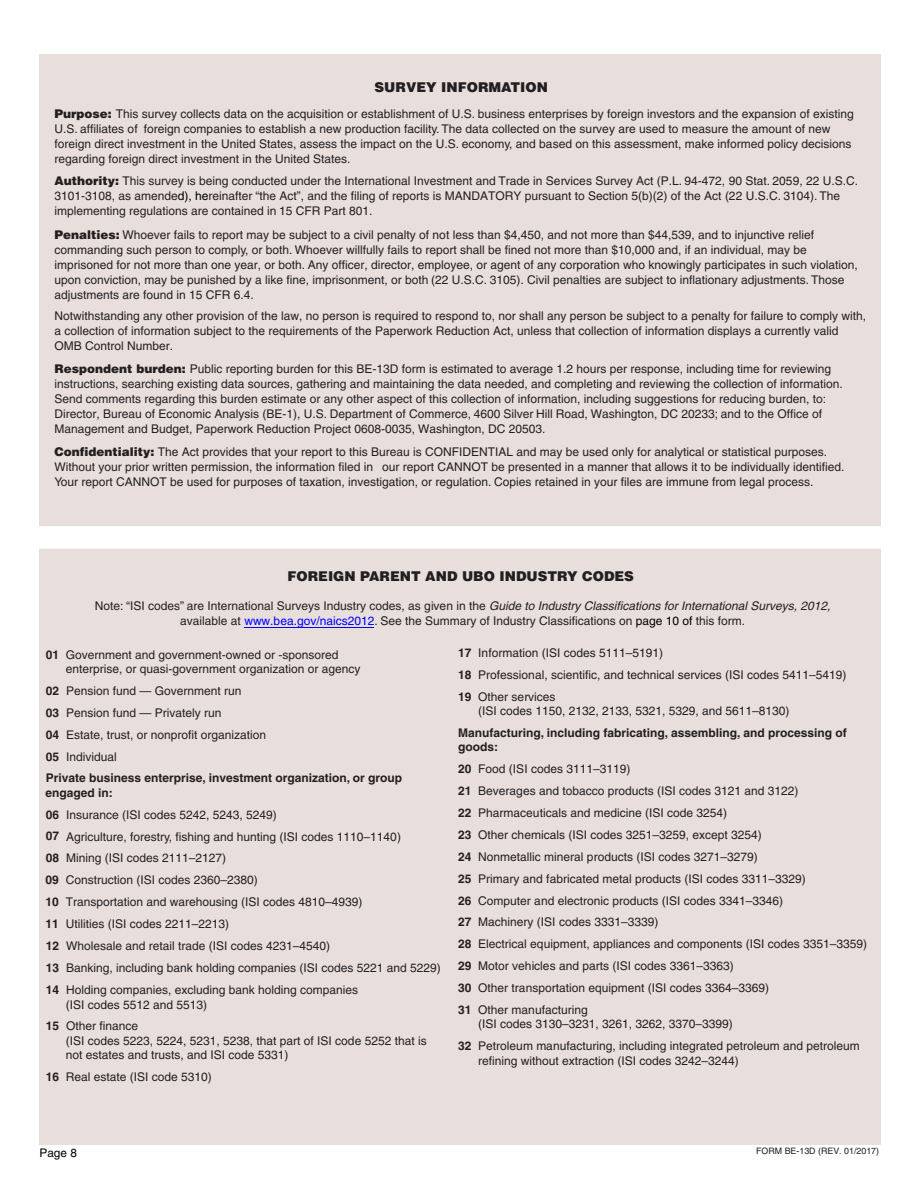
<style>
.page{position:relative;width:918px;height:1188px;background:#fff}
.page>*{position:absolute;margin:0;border:0;box-sizing:border-box;transform-origin:0 0}
.t1{font:900 13.5px "Helvetica";color:#231f20}
.t2{font:12px/15px "Helvetica";color:#231f20}
.t3{font:700 12px/14.4px "Helvetica";color:#231f20}
.t4{font:11.85px "Helvetica";color:#000}
.t5{font:8.85px "Helvetica";color:#231f20}
.s1{font-weight:900}
.s2{color:#000}
.s3{font-style:italic}
.s4{color:#00f}
.s5{font-weight:700}
</style>
<div class="page">
<div style="left:39px;top:54px;width:841px;height:1090px;background:#e8dfdd"></div>
<div style="left:29px;top:526px;width:861px;height:23px;background:#fff"></div>
<hr style="left:245px;top:627px;width:129px;height:1px;background:#00f">
<p class="t1" style="left:375px;top:79px;width:175px">SURVEY INFORMATION</p>
<p class="t2" style="left:54px;top:106px;width:801px"><span class="s1">Purpose:</span> This survey collects data on the acquisition or establishment of U.S. business enterprises by foreign investors and the expansion of existing U.S. affiliates of foreign companies to establish a new production facility. The data collected on the survey are used to measure the amount of new foreign direct investment in the United States, assess the impact on the U.S. economy, and based on this assessment, make informed policy decisions regarding foreign direct investment in the United States.</p>
<p class="t2" style="left:54px;top:174px;width:805px"><span class="s1">Authority:</span> This survey is being conducted under the International Investment and Trade in Services Survey Act (P.L. 94-472, 90 Stat. 2059, 22 U.S.C.<br>3101-3108, as amende<span class="s2">d), he</span>reinafter “the Act”, and the filing of reports is MANDATORY pursuant to Section 5(b)(2) of the Act (22 U.S.C. 3104). The implementing regulations are contained in 15 CFR Part 801.</p>
<p class="t2" style="left:54px;top:227px;width:805px"><span class="s1">Penalties:</span> Whoever fails to report may be subject to a civil penalty of not less than $4,450, and not more than $44,539, and to injunctive relief commanding such person to comply, or both. Whoever willfully fails to report shall be fined not more than $10,000 and, if an individual, may be imprisoned for not more than one year, or both. Any officer, director, employee, or agent of any corporation who knowingly participates in such violation, upon conviction, may be punished by a like fine, imprisonment, or both (22 U.S.C. 3105). Civil penalties are subject to inflationary adjustments. Those adjustments are found in 15 CFR 6.4.</p>
<p class="t2" style="left:54px;top:309px;width:813px">Notwithstanding any other provision of the law, no person is required to respond to, nor shall any person be subject to a penalty for failure to comply with, a collection of information subject to the requirements of the Paperwork Reduction Act, unless that collection of information displays a currently valid<br>OMB Control Number.</p>
<p class="t2" style="left:54px;top:362px;width:790px"><span class="s1">Respondent burden:</span> Public reporting burden for this BE-13D form is estimated to average 1.2 hours per response, including time for reviewing instructions, searching existing data sources, gathering and maintaining the data needed, and completing and reviewing the collection of information.<br>Send comments regarding this burden estimate or any other aspect of this collection of information, including suggestions for reducing burden, to:<br>Director, Bureau of Economic Analysis (BE-1), U.S. Department of Commerce, 4600 Silver Hill Road, Washington, DC 20233; and to the Office of Management and Budget, Paperwork Reduction Project 0608-0035, Washington, DC 20503.</p>
<p class="t2" style="left:54px;top:445px;width:792px"><span class="s1">Confidentiality:</span> The Act provides that your report to this Bureau is CONFIDENTIAL and may be used only for analytical or statistical purposes.<br>Without your prior written permission, the information filed in our report CANNOT be presented in a manner that allows it to be individually identified.<br>Your report CANNOT be used for purposes of taxation, investigation, or regulation. Copies retained in your files are immune from legal process.</p>
<p class="t1" style="left:288px;top:568px;width:348px">FOREIGN PARENT AND UBO INDUSTRY CODES</p>
<p class="t2" style="left:95px;top:598px;width:737px;text-align:center">Note: “ISI codes” are International Surveys Industry codes, as given in the <span class="s3">Guide to Industry Classifications for International Surveys, 2012, </span>available at <span class="s4">www.bea.gov/naics2012</span>. See the Summary of Industry Classifications on <span class="s2">page 10 of</span> this form.</p>
<p class="t2" style="left:46px;top:647px;width:294px"><span class="s5">01</span> Government and government-owned or -sponsored</p>
<p class="t2" style="left:458px;top:645px;width:207px"><span class="s5">17</span> Information (ISI codes 5111–5191)</p>
<p class="t2" style="left:66px;top:661px;width:296px">enterprise, or quasi-government organization or agency</p>
<p class="t2" style="left:458px;top:667px;width:390px"><span class="s5">18</span> Professional, scientific, and technical services (ISI codes 5411–5419)</p>
<p class="t2" style="left:46px;top:683px;width:197px"><span class="s5">02</span> Pension fund — Government run</p>
<p class="t2" style="left:458px;top:689px;width:99px"><span class="s5">19</span> Other services</p>
<p class="t2" style="left:46px;top:705px;width:177px"><span class="s5">03</span> Pension fund — Privately run</p>
<p class="t2" style="left:478px;top:703px;width:313px">(ISI codes 1150, 2132, 2133, 5321, 5329, and 5611–8130)</p>
<p class="t2" style="left:46px;top:727px;width:222px"><span class="s5">04</span> Estate, trust, or nonprofit organization</p>
<p class="t3" style="left:458px;top:725px;width:390px">Manufacturing, including fabricating, assembling, and processing of goods:</p>
<p class="t2" style="left:46px;top:749px;width:72px"><span class="s5">05</span> Individual</p>
<p class="t2" style="left:458px;top:761px;width:174px"><span class="s5">20</span> Food (ISI codes 3111–3119)</p>
<p class="t3" style="left:46px;top:771px;width:358px">Private business enterprise, investment organization, or group engaged in:</p>
<p class="t2" style="left:458px;top:783px;width:342px"><span class="s5">21</span> Beverages and tobacco products (ISI codes 3121 and 3122)</p>
<p class="t2" style="left:46px;top:807px;width:233px"><span class="s5">06</span> Insurance (ISI codes 5242, 5243, 5249)</p>
<p class="t2" style="left:458px;top:805px;width:271px"><span class="s5">22</span> Pharmaceuticals and medicine (ISI code 3254)</p>
<p class="t2" style="left:46px;top:829px;width:357px"><span class="s5">07</span> Agriculture, forestry, fishing and hunting (ISI codes 1110–1140)</p>
<p class="t2" style="left:458px;top:827px;width:305px"><span class="s5">23</span> Other chemicals (ISI codes 3251–3259, except 3254)</p>
<p class="t2" style="left:46px;top:851px;width:182px"><span class="s5">08</span> Mining (ISI codes 2111–2127)</p>
<p class="t2" style="left:458px;top:849px;width:301px"><span class="s5">24</span> Nonmetallic mineral products (ISI codes 3271–3279)</p>
<p class="t2" style="left:46px;top:873px;width:214px"><span class="s5">09</span> Construction (ISI codes 2360–2380)</p>
<p class="t2" style="left:458px;top:871px;width:349px"><span class="s5">25</span> Primary and fabricated metal products (ISI codes 3311–3329)</p>
<p class="t2" style="left:46px;top:894px;width:319px"><span class="s5">10</span> Transportation and warehousing (ISI codes 4810–4939)</p>
<p class="t2" style="left:458px;top:893px;width:327px"><span class="s5">26</span> Computer and electronic products (ISI codes 3341–3346)</p>
<p class="t2" style="left:46px;top:916px;width:185px"><span class="s5">11</span> Utilities (ISI codes 2211–2213)</p>
<p class="t2" style="left:458px;top:915px;width:202px"><span class="s5">27</span> Machinery (ISI codes 3331–3339)</p>
<p class="t2" style="left:46px;top:938px;width:286px"><span class="s5">12</span> Wholesale and retail trade (ISI codes 4231–4540)</p>
<p class="t2" style="left:458px;top:937px;width:411px"><span class="s5">28</span> Electrical equipment, appliances and components (ISI codes 3351–3359)</p>
<p class="t2" style="left:46px;top:960px;width:397px"><span class="s5">13</span> Banking, including bank holding companies (ISI codes 5221 and 5229)</p>
<p class="t2" style="left:458px;top:959px;width:277px"><span class="s5">29</span> Motor vehicles and parts (ISI codes 3361–3363)</p>
<p class="t2" style="left:46px;top:982px;width:314px"><span class="s5">14</span> Holding companies, excluding bank holding companies</p>
<p class="t2" style="left:458px;top:980px;width:313px"><span class="s5">30</span> Other transportation equipment (ISI codes 3364–3369)</p>
<p class="t2" style="left:66px;top:997px;width:143px">(ISI codes 5512 and 5513)</p>
<p class="t2" style="left:458px;top:1002px;width:131px"><span class="s5">31</span> Other manufacturing</p>
<p class="t2" style="left:46px;top:1019px;width:94px"><span class="s5">15</span> Other finance</p>
<p class="t2" style="left:478px;top:1017px;width:256px">(ISI codes 3130–3231, 3261, 3262, 3370–3399)</p>
<p class="t2" style="left:66px;top:1033px;width:362px">(ISI codes 5223, 5224, 5231, 5238, that part of ISI code 5252 that is</p>
<p class="t2" style="left:458px;top:1039px;width:403px"><span class="s5">32</span> Petroleum manufacturing, including integrated petroleum and petroleum</p>
<p class="t2" style="left:66px;top:1047px;width:224px">not estates and trusts, and ISI code 5331)</p>
<p class="t2" style="left:478px;top:1053px;width:262px">refining without extraction (ISI codes 3242–3244)</p>
<p class="t2" style="left:46px;top:1069px;width:168px"><span class="s5">16</span> Real estate (ISI code 5310)</p>
<p class="t4" style="left:40px;top:1146px;width:39px">Page 8</p>
<p class="t5" style="left:756px;top:1146px;width:125px">FORM BE-13D (REV. 01/2017)</p>
</div>
